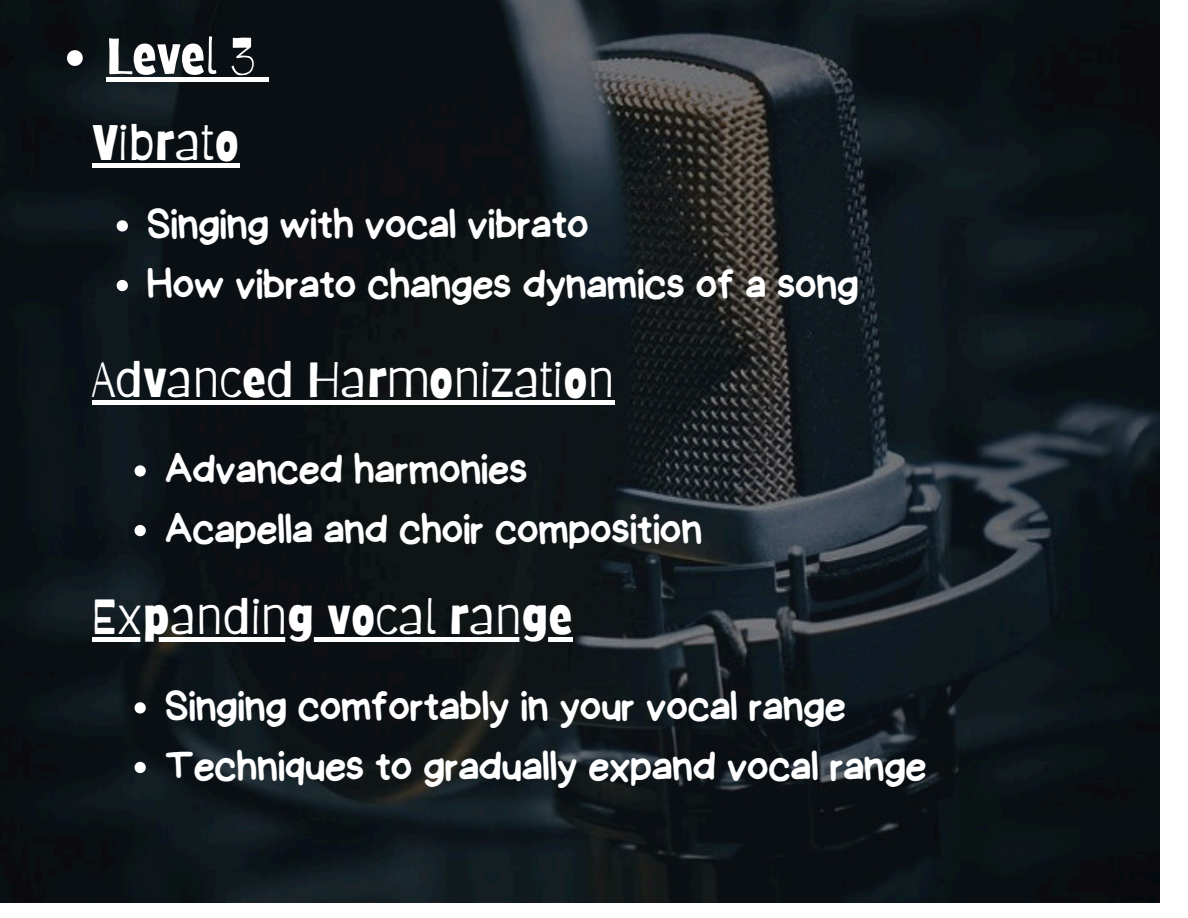
<style>
.page{position:relative;width:1188px;height:918px;background:#fff}
.page>*{position:absolute;margin:0;border:0;box-sizing:border-box;transform-origin:0 0}
.t1{font:50.7px "Barriecito";color:#fff}
.t2{font:49.2px "Barriecito";color:#fff}
.t3{font:43.2px "Handyman";color:#fff}
</style>
<div class="page">
<img style="left:0;top:0;width:1160px;height:903px">
<svg style="left:67px;top:50px;width:16px;height:16px"></svg>
<div style="left:106px;top:77px;width:149px;height:5px;background:#fff"></div>
<div style="left:255px;top:77px;width:13px;height:5px;background:#fff"></div>
<hr style="left:92px;top:164px;width:147px;height:4px;background:#fff">
<svg style="left:117px;top:220px;width:11px;height:12px"></svg>
<svg style="left:117px;top:280px;width:11px;height:11px"></svg>
<div style="left:92px;top:400px;width:523px;height:5px;background:#fff"></div>
<svg style="left:135px;top:465px;width:11px;height:12px"></svg>
<svg style="left:135px;top:525px;width:11px;height:11px"></svg>
<svg style="left:92px;top:637px;width:481px;height:5px"></svg>
<svg style="left:135px;top:702px;width:11px;height:11px"></svg>
<svg style="left:135px;top:762px;width:11px;height:11px"></svg>
<p class="t1" style="left:106px;top:25px;width:151px">Level 3</p>
<h1 class="t2" style="left:92px;top:113px;width:149px">Vibrato</h1>
<p class="t3" style="left:147px;top:203px;width:443px">Singing with vocal vibrato</p>
<p class="t3" style="left:147px;top:262px;width:713px">How vibrato changes dynamics of a song</p>
<h1 class="t2" style="left:92px;top:349px;width:524px">Advanced Harmonization</h1>
<p class="t3" style="left:165px;top:448px;width:364px">Advanced harmonies</p>
<p class="t3" style="left:165px;top:507px;width:538px">Acapella and choir composition</p>
<h1 class="t2" style="left:92px;top:587px;width:482px">Expanding vocal range</h1>
<p class="t3" style="left:165px;top:685px;width:682px">Singing comfortably in your vocal range</p>
<p class="t3" style="left:165px;top:744px;width:763px">Techniques to gradually expand vocal range</p>
</div>
